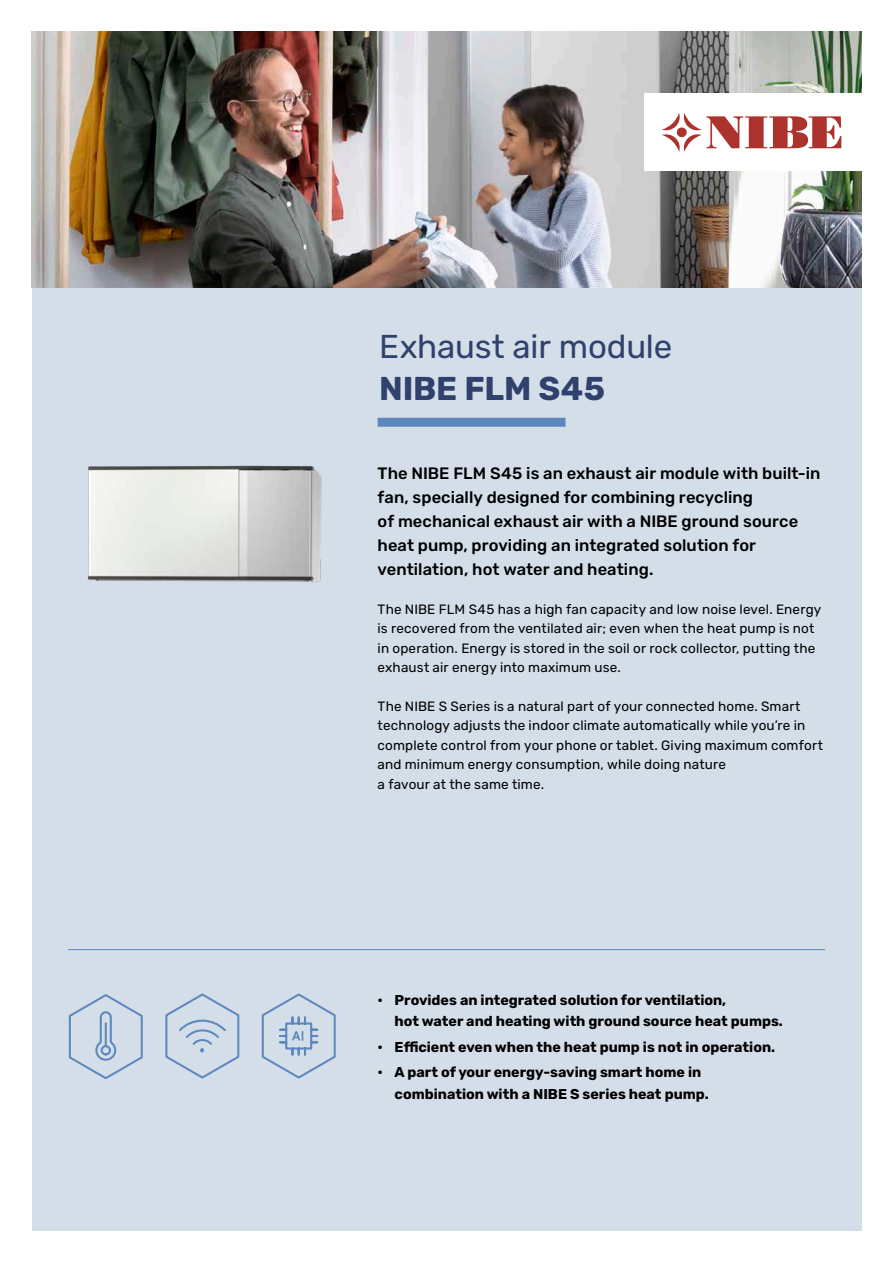
<style>
.page{position:relative;width:893px;height:1263px;background:#fff}
.page>*{position:absolute;margin:0;border:0;box-sizing:border-box;transform-origin:0 0}
.t1{font:33px "Rubik";letter-spacing:-.005em;color:#2f416c}
.t2{font:700 33px "Rubik";letter-spacing:-.005em;color:#2f416c}
.t3{font:500 16.5px/24px "Rubik";letter-spacing:.005em;color:#000}
.t4{font:700 14.25px/21.3px "Rubik";color:#000}
.t5{font:13.5px/19.5px "Rubik";letter-spacing:.01em;color:#000}
</style>
<div class="page">
<div style="left:32px;top:32px;width:829px;height:1199px;background:#d4dee9"></div>
<img style="left:32px;top:32px;width:829px;height:255px">
<svg style="left:68px;top:994px;width:75px;height:85px"></svg>
<svg style="left:165px;top:993px;width:75px;height:86px"></svg>
<svg style="left:261px;top:993px;width:75px;height:86px"></svg>
<hr style="left:68px;top:949px;width:757px;height:1px;background:#5d87bd">
<div style="left:378px;top:418px;width:188px;height:9px;background:#5d87bd"></div>
<div style="left:644px;top:94px;width:217px;height:77px;background:#fff"></div>
<svg style="left:662px;top:113px;width:179px;height:39px"></svg>
<img style="left:87px;top:465px;width:235px;height:118px">
<h1 class="t1" style="left:379px;top:328px;width:294px">Exhaust air module</h1>
<h1 class="t2" style="left:379px;top:375px;width:227px">NIBE FLM S45</h1>
<p class="t3" style="left:378px;top:463px;width:444px">The NIBE FLM S45 is an exhaust air module with built-in fan, specially designed for combining recycling<br>of mechanical exhaust air with a NIBE ground source heat pump, providing an integrated solution for ventilation, hot water and heating.</p>
<p class="t5" style="left:378px;top:599px;width:445px">The NIBE FLM S45 has a high fan capacity and low noise level. Energy is recovered from the ventilated air; even when the heat pump is not in operation. Energy is stored in the soil or rock collector, putting the exhaust air energy into maximum use.</p>
<p class="t5" style="left:378px;top:696px;width:447px">The NIBE S Series is a natural part of your connected home. Smart technology adjusts the indoor climate automatically while you’re in complete control from your phone or tablet. Giving maximum comfort and minimum energy consumption, while doing nature<br>a favour at the same time.</p>
<p class="t4" style="left:395px;top:990px;width:390px;text-indent:-17px">• Provides an integrated solution for ventilation,<br>hot water and heating with ground source heat pumps.</p>
<p class="t4" style="left:378px;top:1037px;width:399px">• Efficient even when the heat pump is not in operation.</p>
<p class="t4" style="left:395px;top:1063px;width:316px;text-indent:-17px">• A part of your energy-saving smart home in combination with a NIBE S series heat pump.</p>
</div>
